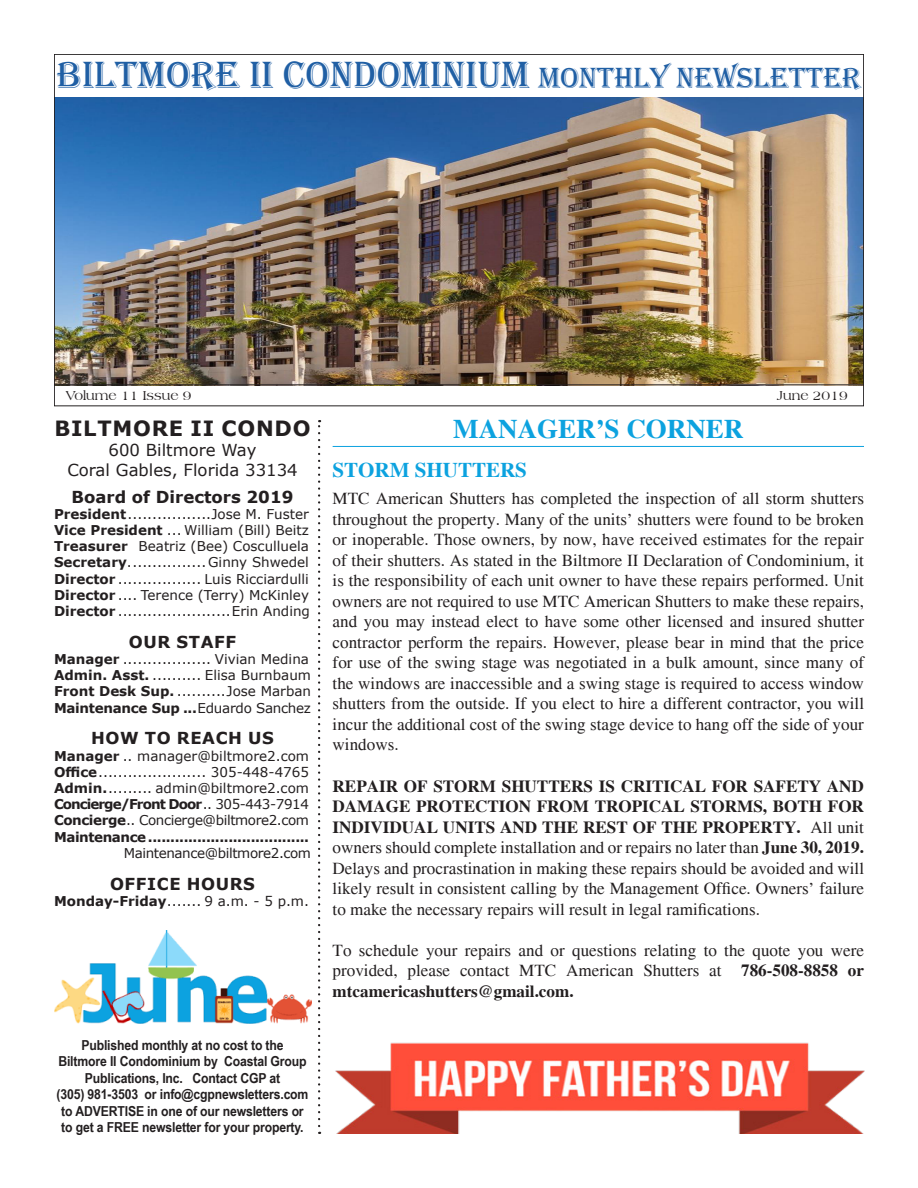
<style>
.page{position:relative;width:918px;height:1188px;background:#fff}
.page>*{position:absolute;margin:0;border:0;box-sizing:border-box;transform-origin:0 0}
.t1{font:39px "Algerian";color:#205fa4}
.t2{font:700 27px "Times";color:#0ca2df}
.t3{font:700 21px "Verdana";letter-spacing:.035em;color:#231f20}
.t4{font:700 21px "Times";color:#0ca2df}
.t5{font:17.1px/20.5px "Times";color:#231f20;text-align:justify}
.t6{font:16.5px "Verdana";color:#231f20}
.t7{font:700 16.5px "Verdana";letter-spacing:.035em;color:#231f20}
.t8{font:700 16.5px "Verdana";color:#231f20}
.t9{font:700 13.8px/16.5px "Arial Narrow";letter-spacing:-.01em;color:#231f20;text-align:center;scale:1.08 1}
.t10{font:13.5px "Verdana";color:#231f20}
.t11{font:700 13.5px/16.2px "Verdana";letter-spacing:-.03em;color:#231f20;text-align:right}
.t12{font:13.5px "Verdana";letter-spacing:-.03em;color:#231f20}
.t13{font:700 13.5px "Verdana";letter-spacing:-.07em;color:#231f20}
.t14{font:13.5px "Americana BT";color:#231f20}
.s1{font-size:30px}
.s2{font-weight:700}
.s3{font-weight:400}
</style>
<div class="page">
<img style="left:56px;top:98px;width:806px;height:286px">
<hr style="left:54px;top:384px;width:810px;height:1px;background:#231f20">
<svg style="left:318px;top:420px;width:2px;height:706px"></svg>
<img style="left:54px;top:931px;width:257px;height:93px">
<hr style="left:333px;top:446px;width:531px;height:1px;background:#0ca2df">
<img style="left:335px;top:1042px;width:530px;height:92px">
<p class="t1" style="left:57px;top:54px;width:806px">BILTMORE II CONDOMINIUM <span class="s1">MONTHLY NEWSLETTER</span></p>
<p class="t14" style="left:66px;top:387px;width:127px">Volume 11 Issue 9</p>
<p class="t14" style="left:777px;top:387px;width:72px">June 2019</p>
<p class="t3" style="left:54px;top:414px;width:258px">BILTMORE II CONDO</p>
<p class="t6" style="left:109px;top:439px;width:149px">600 Biltmore Way</p>
<p class="t6" style="left:67px;top:458px;width:232px">Coral Gables, Florida 33134</p>
<p class="t8" style="left:72px;top:485px;width:223px">Board of Directors 2019</p>
<p class="t10" style="left:54px;top:505px;width:257px"><span class="s2">President</span>.................Jose M. Fuster</p>
<p class="t10" style="left:54px;top:521px;width:256px"><span class="s2">Vice President</span> ... William (Bill) Beitz</p>
<p class="t10" style="left:54px;top:537px;width:257px"><span class="s2">Treasurer</span> Beatriz (Bee) Cosculluela</p>
<p class="t10" style="left:54px;top:553px;width:256px"><span class="s2">Secretary</span>................Ginny Shwedel</p>
<p class="t10" style="left:54px;top:569px;width:256px"><span class="s2">Director</span> ................. Luis Ricciardulli</p>
<p class="t10" style="left:54px;top:586px;width:257px"><span class="s2">Director</span> .... Terence (Terry) McKinley</p>
<p class="t10" style="left:54px;top:602px;width:258px"><span class="s2">Director</span> .......................Erin Anding</p>
<p class="t7" style="left:129px;top:630px;width:109px">OUR STAFF</p>
<p class="t10" style="left:54px;top:650px;width:257px"><span class="s2">Manager</span> .................. Vivian Medina</p>
<p class="t10" style="left:54px;top:666px;width:259px"><span class="s2">Admin. Asst.</span> .......... Elisa Burnbaum</p>
<p class="t10" style="left:54px;top:682px;width:259px"><span class="s2">Front Desk Sup.</span> ..........Jose Marban</p>
<p class="t11" style="left:54px;top:699px;width:259px">Maintenance Sup ...<span class="s3">Eduardo Sanchez</span></p>
<p class="t7" style="left:91px;top:727px;width:184px">HOW TO REACH US</p>
<p class="t10" style="left:54px;top:746px;width:257px"><span class="s2">Manager</span> .. manager@biltmore2.com</p>
<p class="t10" style="left:54px;top:763px;width:257px"><span class="s2">Office</span>...................... 305-448-4765</p>
<p class="t10" style="left:54px;top:779px;width:257px"><span class="s2">Admin.</span>......... admin@biltmore2.com</p>
<p class="t13" style="left:54px;top:795px;width:257px">Concierge/Front Door<span class="s3">.. 305-443-7914</span></p>
<p class="t12" style="left:54px;top:811px;width:257px"><span class="s2">Concierge</span>.. Concierge@biltmore2.com</p>
<p class="t11" style="left:54px;top:828px;width:259px">Maintenance....................................<br><span class="s3">Maintenance@biltmore2.com</span></p>
<p class="t7" style="left:110px;top:872px;width:146px">OFFICE HOURS</p>
<p class="t10" style="left:54px;top:892px;width:257px"><span class="s2">Monday-Friday</span>....... 9 a.m. - 5 p.m.</p>
<p class="t9" style="left:57px;top:1036px;width:235px">Published monthly at no cost to the Biltmore II Condominium by Coastal Group Publications, Inc. Contact CGP at<br>(305) 981-3503 or info@cgpnewsletters.com to ADVERTISE in one of our newsletters or to get a FREE newsletter for your property.</p>
<p class="t2" style="left:453px;top:413px;width:292px">MANAGER’S CORNER</p>
<p class="t4" style="left:333px;top:458px;width:196px">STORM SHUTTERS</p>
<p class="t5" style="left:333px;top:488px;width:533px">MTC American Shutters has completed the inspection of all storm shutters throughout the property. Many of the units’ shutters were found to be broken or inoperable. Those owners, by now, have received estimates for the repair of their shutters. As stated in the Biltmore II Declaration of Condominium, it is the responsibility of each unit owner to have these repairs performed. Unit owners are not required to use MTC American Shutters to make these repairs, and you may instead elect to have some other licensed and insured shutter contractor perform the repairs. However, please bear in mind that the price for use of the swing stage was negotiated in a bulk amount, since many of the windows are inaccessible and a swing stage is required to access window shutters from the outside. If you elect to hire a different contractor, you will incur the additional cost of the swing stage device to hang off the side of your windows.</p>
<p class="t5" style="left:333px;top:776px;width:533px"><span class="s2">REPAIR OF STORM SHUTTERS IS CRITICAL FOR SAFETY AND DAMAGE PROTECTION FROM TROPICAL STORMS, BOTH FOR INDIVIDUAL UNITS AND THE REST OF THE PROPERTY.</span> All unit owners should complete installation and or repairs no later than <span class="s2">June 30, 2019.<br></span>Delays and procrastination in making these repairs should be avoided and will likely result in consistent calling by the Management Office. Owners’ failure to make the necessary repairs will result in legal ramifications.</p>
<p class="t5" style="left:333px;top:940px;width:533px">To schedule your repairs and or questions relating to the quote you were provided, please contact MTC American Shutters at <span class="s2">786-508-8858 or mtcamericashutters@gmail.com.</span></p>
</div>
